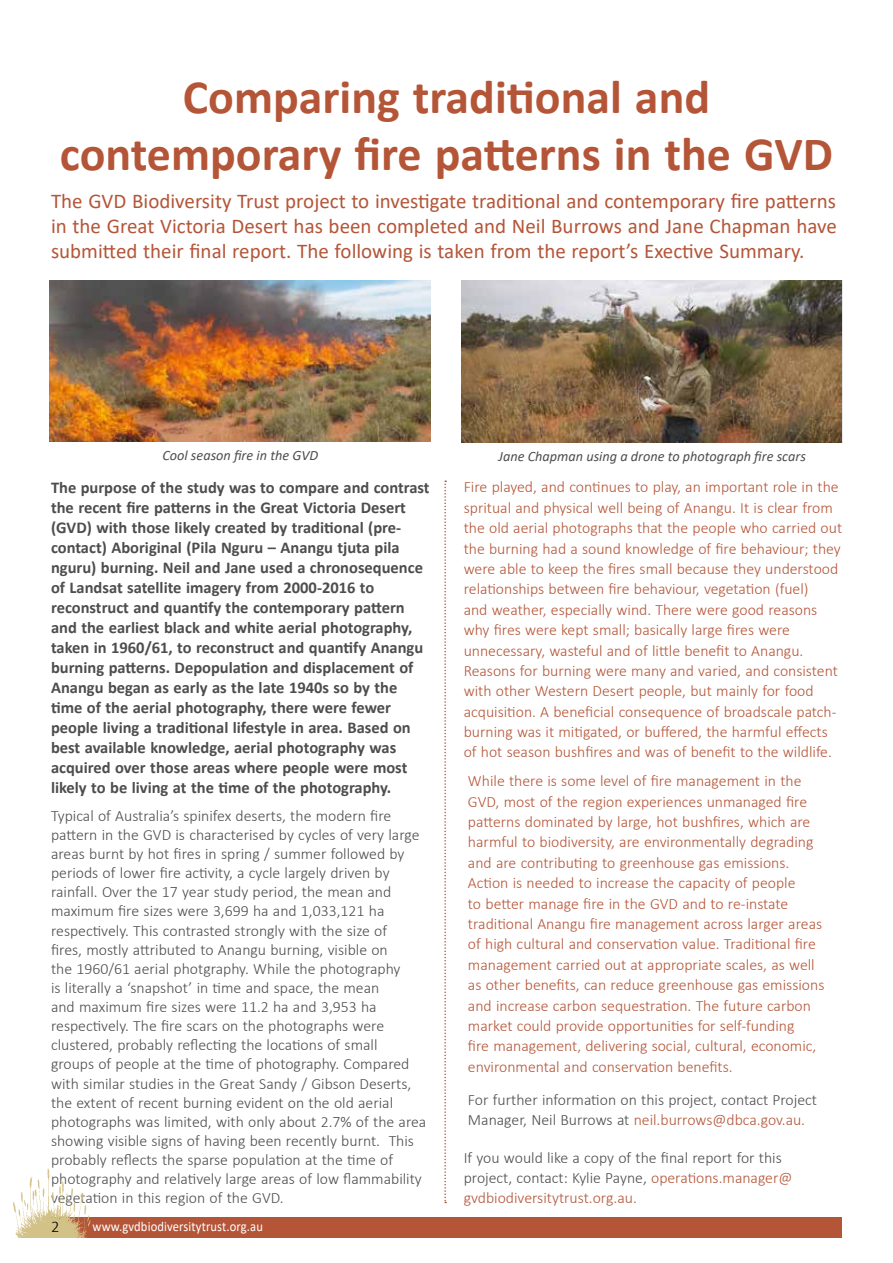
<style>
.page{position:relative;width:893px;height:1263px;background:#fff}
.page>*{position:absolute;margin:0;border:0;box-sizing:border-box;transform-origin:0 0}
.t1{font:700 48px/57px "Calibri";color:#b45538;text-align:center}
.t2{font:21px/25.2px "Calibri";color:#b45538;text-align:justify}
.t3{font:700 16.5px/20px "Calibri";color:#4d4d4f}
.t4{font:300 16.5px "Calibri";color:#000}
.t5{font:300 15.75px/20.4px "Calibri";color:#b45538}
.t6{font:300 15.75px/19px "Calibri";color:#4d4d4f}
.t7{font:italic 14.25px "Calibri";color:#4d4d4f}
.t8{font:13.8px "Calibri";letter-spacing:.01em;color:#fff;scale:.91 1}
.s1{color:#b45538}
</style>
<div class="page">
<svg style="left:444px;top:480px;width:2px;height:723px"></svg>
<img style="left:50px;top:281px;width:381px;height:160px">
<img style="left:462px;top:281px;width:380px;height:162px">
<div style="left:51px;top:1217px;width:791px;height:21px;background:#b45538"></div>
<img style="left:13px;top:1168px;width:78px;height:70px">
<h1 class="t1" style="left:60px;top:67px;width:775px">Comparing traditional and contemporary fire patterns in the GVD</h1>
<p class="t2" style="left:51px;top:187px;width:787px">The GVD Biodiversity Trust project to investigate traditional and contemporary fire patterns in the Great Victoria Desert has been completed and Neil Burrows and Jane Chapman have submitted their final report. The following is taken from the report’s Exective Summary.</p>
<p class="t7" style="left:162px;top:445px;width:157px">Cool season fire in the GVD</p>
<p class="t7" style="left:499px;top:446px;width:309px">Jane Chapman using a drone to photograph fire scars</p>
<p class="t3" style="left:51px;top:477px;width:380px">The purpose of the study was to compare and contrast the recent fire patterns in the Great Victoria Desert (GVD) with those likely created by traditional (pre&shy;contact) Aboriginal (Pila Nguru – Anangu tjuta pila nguru) burning. Neil and Jane used a chronosequence of Landsat satellite imagery from 2000-2016 to reconstruct and quantify the contemporary pattern and the earliest black and white aerial photography, taken in 1960/61, to reconstruct and quantify Anangu burning patterns. Depopulation and displacement of Anangu began as early as the late 1940s so by the time of the aerial photography, there were fewer people living a traditional lifestyle in area. Based on best available knowledge, aerial photography was acquired over those areas where people were most likely to be living at the time of the photography.</p>
<p class="t6" style="left:51px;top:806px;width:377px">Typical of Australia’s spinifex deserts, the modern fire pattern in the GVD is characterised by cycles of very large areas burnt by hot fires in spring / summer followed by periods of lower fire activity, a cycle largely driven by rainfall. Over the 17 year study period, the mean and maximum fire sizes were 3,699 ha and 1,033,121 ha respectively. This contrasted strongly with the size of<br>fires, mostly attributed to Anangu burning, visible on<br>the 1960/61 aerial photgraphy. While the photography<br>is literally a ‘snapshot’ in time and space, the mean<br>and maximum fire sizes were 11.2 ha and 3,953 ha respectively. The fire scars on the photographs were clustered, probably reflecting the locations of small<br>groups of people at the time of photography. Compared with similar studies in the Great Sandy / Gibson Deserts, the extent of recent burning evident on the old aerial photographs was limited, with only about 2.7% of the area showing visible signs of having been recently burnt. This probably reflects the sparse population at the time of photography and relatively large areas of low flammability vegetation in this region of the GVD.</p>
<p class="t4" style="left:51px;top:1217px;width:10px">2</p>
<p class="t8" style="left:93px;top:1217px;width:189px">www.gvdbiodiversitytrust.org.au</p>
<p class="t5" style="left:464px;top:477px;width:380px">Fire played, and continues to play, an important role in the spritual and physical well being of Anangu. It is clear from the old aerial photographs that the people who carried out the burning had a sound knowledge of fire behaviour; they were able to keep the fires small because they understood relationships between fire behaviour, vegetation (fuel)<br>and weather, especially wind. There were good reasons why fires were kept small; basically large fires were unnecessary, wasteful and of little benefit to Anangu.<br>Reasons for burning were many and varied, and consistent with other Western Desert people, but mainly for food acquisition. A beneficial consequence of broadscale patch&shy;burning was it mitigated, or buffered, the harmful effects of hot season bushfires and was of benefit to the wildlife.</p>
<p class="t5" style="left:468px;top:771px;width:358px">While there is some level of fire management in the GVD, most of the region experiences unmanaged fire patterns dominated by large, hot bushfires, which are harmful to biodiversity, are environmentally degrading and are contributing to greenhouse gas emissions.<br>Action is needed to increase the capacity of people<br>to better manage fire in the GVD and to re-instate traditional Anangu fire management across larger areas of high cultural and conservation value. Traditional fire management carried out at appropriate scales, as well as other benefits, can reduce greenhouse gas emissions and increase carbon sequestration. The future carbon market could provide opportunities for self-funding<br>fire management, delivering social, cultural, economic, environmental and conservation benefits.</p>
<p class="t6" style="left:468px;top:1089px;width:351px;line-height:20.4px">For further information on this project, contact Project<br>Manager, Neil Burrows at <span class="s1">neil.burrows@dbca.gov.au.</span></p>
<p class="t6" style="left:464px;top:1147px;width:330px;line-height:20.4px">If you would like a copy of the final report for this project, contact: Kylie Payne, <span class="s1">operations.manager@ gvdbiodiversitytrust.org.au.</span></p>
</div>
